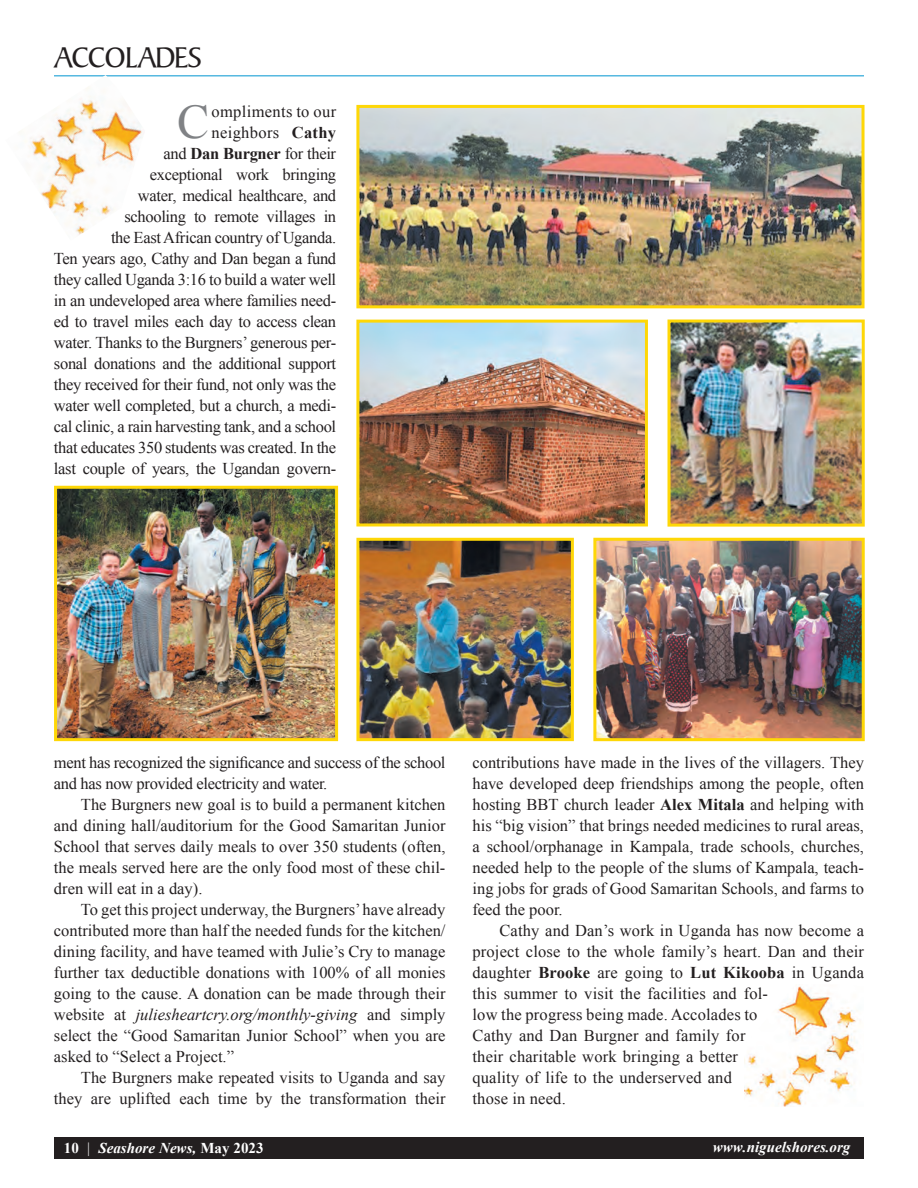
<style>
.page{position:relative;width:918px;height:1188px;background:#fff}
.page>*{position:absolute;margin:0;border:0;box-sizing:border-box;transform-origin:0 0}
.t1{font:48.15px "Times New Roman";color:#808285}
.t2{font:30px "Persuasion S Si";color:#231f20}
.t3{font:16.5px/21px "Times New Roman";letter-spacing:-.02em;color:#231f20;text-align:justify}
.t4{font:16.5px/21px "Times New Roman";letter-spacing:.01em;color:#231f20}
.t5{font:16.5px/21px "Times New Roman";color:#231f20;text-align:right}
.t6{font:italic 700 15px "Times New Roman";color:#fff}
.s1{font-weight:700}
.s2{font-style:italic}
.s3{font-style:normal}
.s4{font-weight:400;font-style:normal}
</style>
<div class="page">
<div style="left:54px;top:1137px;width:810px;height:21px;background:#231f20"></div>
<hr style="left:54px;top:75px;width:810px;height:1px;background:#0095d0">
<img style="left:25px;top:75px;width:120px;height:160px">
<img style="left:58px;top:490px;width:276px;height:247px">
<div style="left:54px;top:486px;width:284px;height:255px;border:3px solid #fed707"></div>
<img style="left:360px;top:542px;width:210px;height:195px">
<div style="left:356px;top:538px;width:218px;height:203px;border:3px solid #fed707"></div>
<img style="left:672px;top:324px;width:189px;height:199px">
<div style="left:668px;top:320px;width:197px;height:207px;border:3px solid #fed707"></div>
<img style="left:360px;top:109px;width:501px;height:195px">
<div style="left:356px;top:105px;width:509px;height:203px;border:3px solid #fed707"></div>
<img style="left:360px;top:324px;width:284px;height:198px">
<div style="left:356px;top:320px;width:292px;height:206px;border:3px solid #fed707"></div>
<img style="left:597px;top:542px;width:264px;height:195px">
<div style="left:593px;top:538px;width:272px;height:203px;border:3px solid #fed707"></div>
<img style="left:744px;top:986px;width:114px;height:121px">
<h2 class="t2" style="left:54px;top:40px;width:149px">ACCOLADES</h2>
<h1 class="t1" style="left:177px;top:90px;width:34px">C</h1>
<p class="t3" style="left:54px;top:101px;width:284px;text-align:right">ompliments to our<br>neighbors <span class="s1">Cathy<br></span>and <span class="s1">Dan Burgner</span> for their<br>exceptional work bringing<br>water, medical healthcare, and<br>schooling to remote villages in<br>the East African country of Uganda.<br>Ten years ago, Cathy and Dan began a fund they called Uganda 3:16 to build a water well in an undeveloped area where families need&shy;ed to travel miles each day to access clean water. Thanks to the Burgners’ generous per&shy;sonal donations and the additional support they received for their fund, not only was the water well completed, but a church, a medi&shy;cal clinic, a rain harvesting tank, and a school that educates 350 students was created. In the last couple of years, the Ugandan govern-</p>
<p class="t3" style="left:54px;top:752px;width:393px">ment has recognized the significance and success of the school and has now provided electricity and water.</p>
<p class="t3" style="left:54px;top:794px;width:393px;text-indent:27px">The Burgners new goal is to build a permanent kitchen and dining hall/auditorium for the Good Samaritan Junior School that serves daily meals to over 350 students (often, the meals served here are the only food most of these chil&shy;dren will eat in a day).</p>
<p class="t3" style="left:54px;top:899px;width:393px;text-indent:27px">To get this project underway, the Burgners’ have already contributed more than half the needed funds for the kitchen/ dining facility, and have teamed with Julie’s Cry to manage further tax deductible donations with 100% of all monies going to the cause. A donation can be made through their website at <span class="s2">juliesheartcry.org/monthly-giving</span> and simply select the “Good Samaritan Junior School” when you are asked to “Select a Project.”</p>
<p class="t5" style="left:54px;top:1067px;width:393px">The Burgners make repeated visits to Uganda and say they are uplifted each time by the transformation their</p>
<p class="t3" style="left:473px;top:752px;width:393px">contributions have made in the lives of the villagers. They have developed deep friendships among the people, often hosting BBT church leader <span class="s1">Alex Mitala</span> and helping with his “big vision” that brings needed medicines to rural areas, a school/orphanage in Kampala, trade schools, churches, needed help to the people of the slums of Kampala, teach&shy;ing jobs for grads of Good Samaritan Schools, and farms to feed the poor.</p>
<p class="t4" style="left:473px;top:920px;width:393px;text-indent:27px">Cathy and Dan’s work in Uganda has now become a project close to the whole family’s heart. Dan and their daughter <span class="s1">Brooke</span> are going to <span class="s1">Lut Kikooba</span> in Uganda this summer to visit the facilities and fol-<br>low the progress being made. Accolades to<br>Cathy and Dan Burgner and family for<br>their charitable work bringing a better<br>quality of life to the underserved and<br>those in need.</p>
<p class="t6" style="left:64px;top:1137px;width:201px"><span class="s3">10</span> <span class="s4">|</span> Seashore News, <span class="s3">May 2023</span></p>
<p class="t6" style="left:713px;top:1137px;width:139px">www.niguelshores.org</p>
</div>
